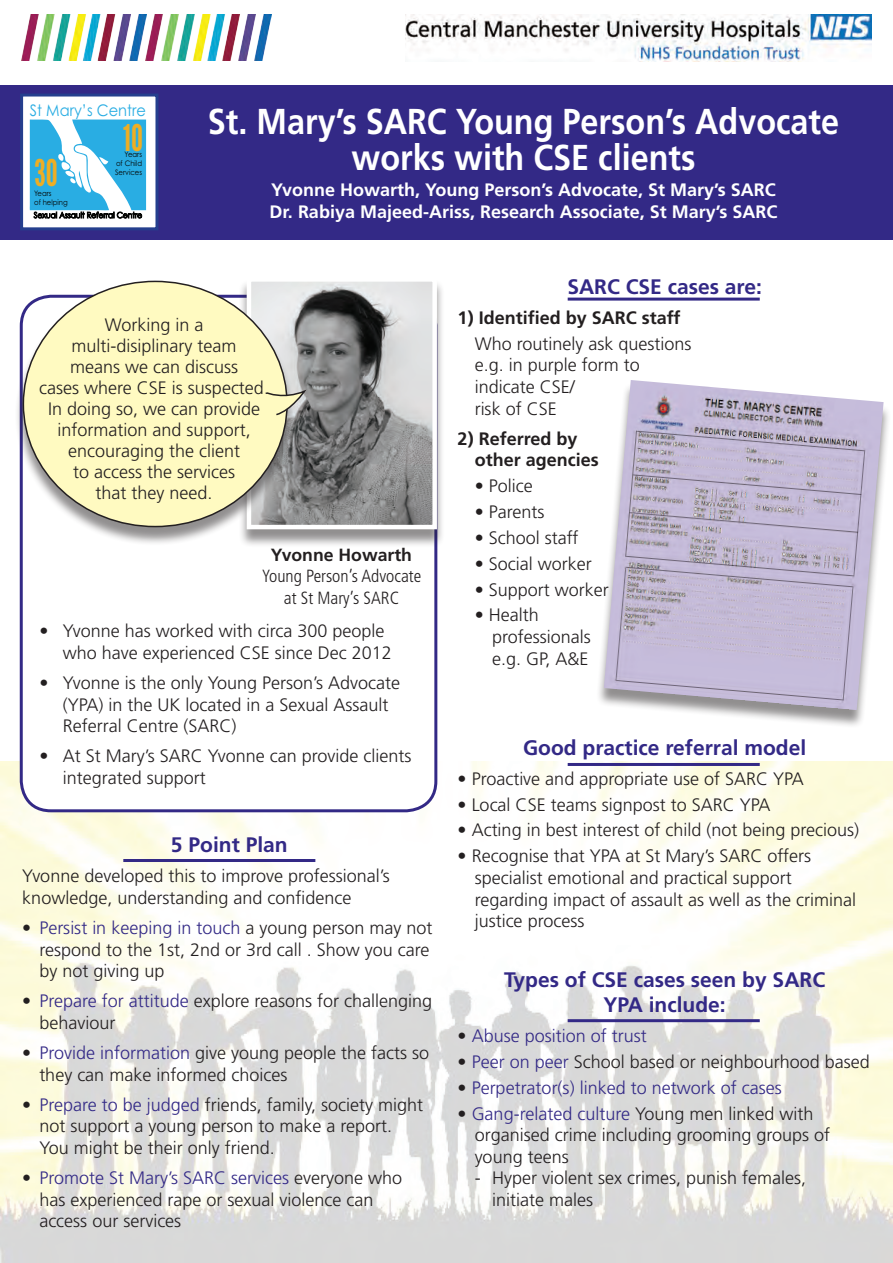
<style>
.page{position:relative;width:893px;height:1263px;background:#fff}
.page>*{position:absolute;margin:0;border:0;box-sizing:border-box;transform-origin:0 0}
.t1{font:36.75px "League Gothic";color:#eeae24;scale:.92 1}
.t2{font:700 36px/36px "Frutiger";color:#fff;text-align:center;scale:.9 1}
.t3{font:700 21px/25.2px "Frutiger";color:#332986;text-align:center}
.t4{font:300 18px/21.6px "Frutiger";color:#231f20}
.t5{font:700 18px/22.2px "Frutiger";color:#fff}
.t6{font:300 18px "Frutiger";color:#332986}
.t7{font:700 18px/21.6px "Frutiger";color:#231f20}
.t8{font:300 condensed 17.7px/21.1px "Frutiger";color:#231f20;text-align:center}
.t9{font:700 17.7px "Frutiger";color:#231f20}
.t10{font:15.9px "Century Gothic";color:#29ade3;scale:.92 1}
.t11{font:7.5px/9px "Century Gothic";color:#040503;scale:.92 1}
.s1{color:#332986}
.s2{color:#231f20}
</style>
<div class="page">
<img style="left:0;top:762px;width:893px;height:501px">
<div style="left:21px;top:296px;width:415px;height:515px;background:#fff;border-radius:30px"></div>
<img style="left:405px;top:15px;width:467px;height:47px">
<img style="left:21px;top:15px;width:251px;height:45px">
<div style="left:0;top:85px;width:893px;height:154px;background:#332986"></div>
<div style="left:22px;top:95px;width:135px;height:134px;background:#fff"></div>
<svg style="left:30px;top:119px;width:116px;height:99px"></svg>
<div style="left:20px;top:94px;width:138px;height:136px;border:3px solid #253f8e"></div>
<div style="left:238px;top:279px;width:207px;height:269px;background:#231f20;opacity:.5"></div>
<img style="left:252px;top:282px;width:180px;height:242px">
<div style="left:247px;top:277px;width:190px;height:252px;border:4px solid #fff"></div>
<div style="left:596px;top:382px;width:295px;height:346px;background:#231f20;opacity:.5"></div>
<img style="left:604px;top:380px;width:280px;height:330px">
<div style="left:14px;top:283px;width:282px;height:263px;background:#231f20;opacity:.5"></div>
<div style="left:23px;top:281px;width:264px;height:245px;background:#fffac1;border-radius:50%"></div>
<svg style="left:266px;top:391px;width:40px;height:25px"></svg>
<hr style="left:568px;top:298px;width:192px;height:3px;background:#332986">
<hr style="left:568px;top:763px;width:192px;height:3px;background:#332986">
<hr style="left:568px;top:1019px;width:192px;height:3px;background:#332986">
<hr style="left:123px;top:859px;width:192px;height:3px;background:#332986">
<p class="t10" style="left:30px;top:99px;width:128px">St Mary’s Centre</p>
<h1 class="t1" style="left:35px;top:151px;width:27px">30</h1>
<p class="t11" style="left:34px;top:188px;width:38px">Years<br>of helping</p>
<h1 class="t1" style="left:123px;top:116px;width:23px">10</h1>
<p class="t11" style="left:115px;top:150px;width:31px;text-align:justify;text-indent:9px">Years of Child Services</p>
<h2 class="t2" style="left:208px;top:103px;width:703px">St. Mary’s SARC Young Person’s Advocate works with CSE clients</h2>
<p class="t5" style="left:270px;top:178px;width:509px">Yvonne Howarth, Young Person’s Advocate, St Mary’s SARC<br>Dr. Rabiya Majeed-Ariss, Research Associate, St Mary’s SARC</p>
<p class="t4" style="left:39px;top:314px;width:231px;line-height:21px;text-align:center">Working in a<br>multi-disiplinary team<br>means we can discuss<br>cases where CSE is suspected.<br>In doing so, we can provide information and support, encouraging the client<br>to access the services<br>that they need.</p>
<p class="t9" style="left:271px;top:545px;width:143px">Yvonne Howarth</p>
<p class="t8" style="left:262px;top:566px;width:161px">Young Person’s Advocate at St Mary’s SARC</p>
<p class="t4" style="left:63px;top:620px;width:331px;text-indent:-23px">• Yvonne has worked with circa 300 people who have experienced CSE since Dec 2012</p>
<p class="t4" style="left:63px;top:672px;width:339px;text-indent:-23px">• Yvonne is the only Young Person’s Advocate (YPA) in the UK located in a Sexual Assault<br>Referral Centre (SARC)</p>
<p class="t4" style="left:63px;top:745px;width:350px;text-indent:-23px">• At St Mary’s SARC Yvonne can provide clients integrated support</p>
<p class="t3" style="left:171px;top:832px;width:118px">5 Point Plan</p>
<p class="t4" style="left:22px;top:865px;width:369px">Yvonne developed this to improve professional’s knowledge, understanding and confidence</p>
<p class="t4" style="left:39px;top:917px;width:395px;text-indent:-17px">• <span class="s1">Persist in keeping in touch</span> a young person may not respond to the 1st, 2nd or 3rd call . Show you care by not giving up</p>
<p class="t4" style="left:39px;top:990px;width:394px;text-indent:-17px">• <span class="s1">Prepare for attitude</span> explore reasons for challenging behaviour</p>
<p class="t4" style="left:39px;top:1042px;width:391px;text-indent:-17px">• <span class="s1">Provide information</span> give young people the facts so they can make informed choices</p>
<p class="t4" style="left:39px;top:1094px;width:385px;text-indent:-17px">• <span class="s1">Prepare to be judged</span> friends, family, society might not support a young person to make a report.<br>You might be their only friend.</p>
<p class="t4" style="left:39px;top:1167px;width:364px;text-indent:-17px">• <span class="s1">Promote St Mary’s SARC services</span> everyone who has experienced rape or sexual violence can access our services</p>
<p class="t3" style="left:567px;top:274px;width:196px">SARC CSE cases are:</p>
<p class="t7" style="left:458px;top:307px;width:224px">1) Identified by SARC staff</p>
<p class="t4" style="left:475px;top:333px;width:218px">Who routinely ask questions e.g. in purple form to indicate CSE/<br>risk of CSE</p>
<p class="t7" style="left:475px;top:427px;width:126px;text-indent:-17px">2) Referred by other agencies</p>
<p class="t4" style="left:475px;top:475px;width:59px">• Police</p>
<p class="t4" style="left:475px;top:501px;width:71px">• Parents</p>
<p class="t4" style="left:475px;top:527px;width:105px">• School staff</p>
<p class="t4" style="left:475px;top:553px;width:118px">• Social worker</p>
<p class="t4" style="left:475px;top:578px;width:136px">• Support worker</p>
<p class="t4" style="left:492px;top:604px;width:100px;text-indent:-17px">• Health professionals e.g. GP, A&amp;E</p>
<p class="t3" style="left:523px;top:734px;width:285px">Good practice referral model</p>
<p class="t4" style="left:458px;top:768px;width:348px">• Proactive and appropriate use of SARC YPA</p>
<p class="t4" style="left:458px;top:793px;width:314px">• Local CSE teams signpost to SARC YPA</p>
<p class="t4" style="left:458px;top:819px;width:403px">• Acting in best interest of child (not being precious)</p>
<p class="t4" style="left:475px;top:845px;width:383px;text-indent:-17px">• Recognise that YPA at St Mary’s SARC offers specialist emotional and practical support regarding impact of assault as well as the criminal justice process</p>
<p class="t3" style="left:504px;top:966px;width:322px">Types of CSE cases seen by SARC<br>YPA include:</p>
<p class="t6" style="left:458px;top:1025px;width:191px"><span class="s2">•</span> Abuse position of trust</p>
<p class="t4" style="left:458px;top:1051px;width:414px">• <span class="s1">Peer on peer</span> School based or neighbourhood based</p>
<p class="t6" style="left:458px;top:1077px;width:326px"><span class="s2">•</span> Perpetrator(s) linked to network of cases</p>
<p class="t4" style="left:475px;top:1102px;width:357px;text-indent:-17px">• <span class="s1">Gang-related culture</span> Young men linked with organised crime including grooming groups of young teens</p>
<p class="t4" style="left:492px;top:1167px;width:316px;text-indent:-17px">- Hyper violent sex crimes, punish females, initiate males</p>
</div>
